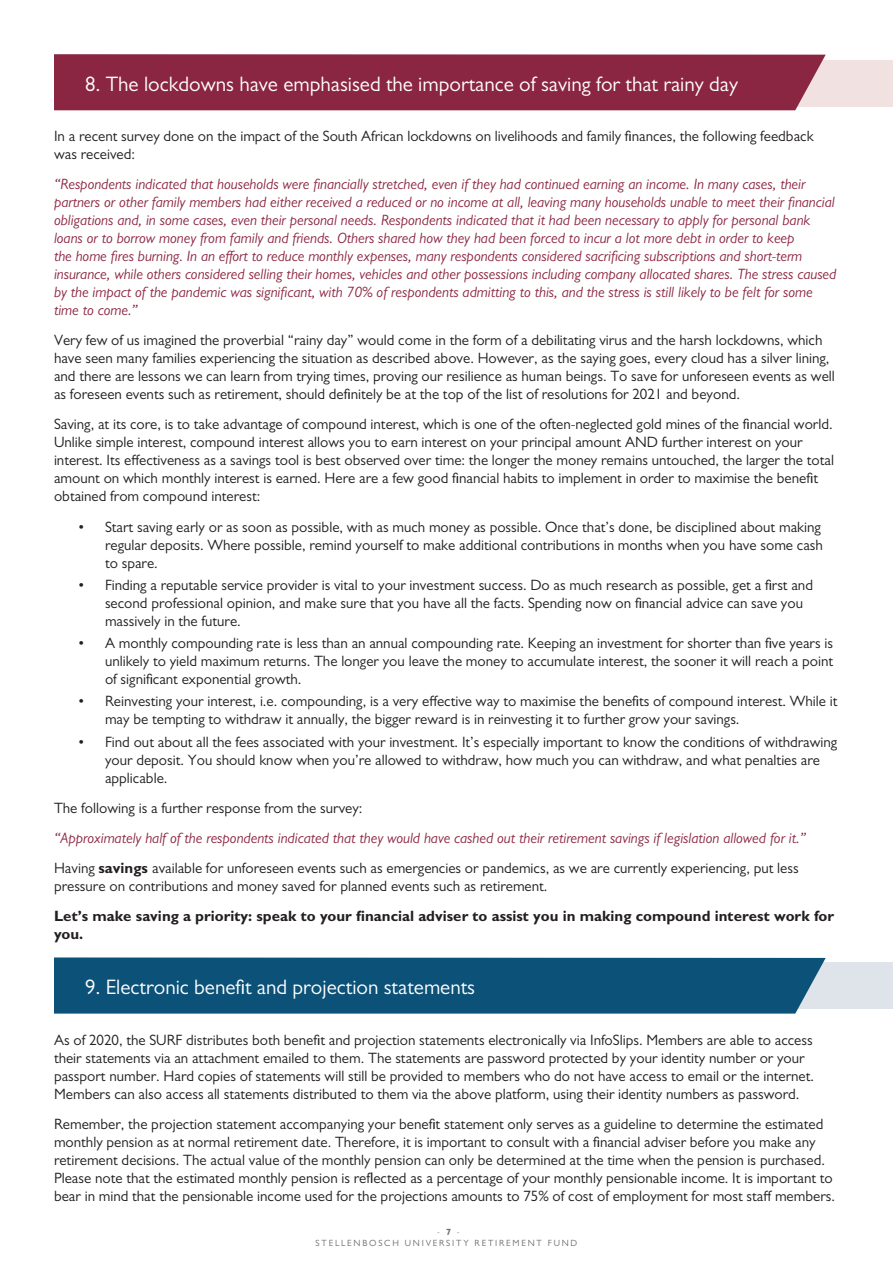
<style>
.page{position:relative;width:893px;height:1263px;background:#fff}
.page>*{position:absolute;margin:0;border:0;box-sizing:border-box;transform-origin:0 0}
.t1{font:21px "Gill Sans";color:#fff}
.t2{font:15px/18px "Gill Sans";color:#231f20}
.t3{font:italic 15px/18px "Gill Sans";color:#8b2642}
.t4{font:700 15px/18px "Gill Sans";color:#231f20}
.t5{font:9px/10.8px "Gill Sans";letter-spacing:.2em;color:#6c6d70;text-align:center}
.s1{font-weight:700}
</style>
<div class="page">
<div style="left:757px;top:962px;width:136px;height:47px;background:#dfe3ea"></div>
<div style="left:54px;top:957px;width:772px;height:56px;background:#0c5178"></div>
<div style="left:757px;top:60px;width:136px;height:47px;background:#f1e1e1"></div>
<div style="left:54px;top:54px;width:772px;height:56px;background:#8b2642"></div>
<p class="t1" style="left:85px;top:72px;width:655px">8. The lockdowns have emphasised the importance of saving for that rainy day</p>
<p class="t2" style="left:54px;top:127px;width:761px">In a recent survey done on the impact of the South African lockdowns on livelihoods and family finances, the following feedback was received:</p>
<p class="t3" style="left:54px;top:175px;width:784px">“Respondents indicated that households were financially stretched, even if they had continued earning an income. In many cases, their partners or other family members had either received a reduced or no income at all, leaving many households unable to meet their financial obligations and, in some cases, even their personal needs. Respondents indicated that it had been necessary to apply for personal bank loans or to borrow money from family and friends. Others shared how they had been forced to incur a lot more debt in order to keep<br>the home fires burning. In an effort to reduce monthly expenses, many respondents considered sacrificing subscriptions and short-term insurance, while others considered selling their homes, vehicles and other possessions including company allocated shares. The stress caused by the impact of the pandemic was significant, with 70% of respondents admitting to this, and the stress is still likely to be felt for some time to come.”</p>
<p class="t2" style="left:54px;top:331px;width:782px">Very few of us imagined the proverbial “rainy day” would come in the form of a debilitating virus and the harsh lockdowns, which have seen many families experiencing the situation as described above. However, as the saying goes, every cloud has a silver lining, and there are lessons we can learn from trying times, proving our resilience as human beings. To save for unforeseen events as well as foreseen events such as retirement, should definitely be at the top of the list of resolutions for 2021 and beyond.</p>
<p class="t2" style="left:54px;top:415px;width:782px">Saving, at its core, is to take advantage of compound interest, which is one of the often-neglected gold mines of the financial world.<br>Unlike simple interest, compound interest allows you to earn interest on your principal amount AND further interest on your interest. Its effectiveness as a savings tool is best observed over time: the longer the money remains untouched, the larger the total amount on which monthly interest is earned. Here are a few good financial habits to implement in order to maximise the benefit obtained from compound interest:</p>
<p class="t2" style="left:105px;top:517px;width:719px;text-indent:-27px">• Start saving early or as soon as possible, with as much money as possible. Once that’s done, be disciplined about making regular deposits. Where possible, remind yourself to make additional contributions in months when you have some cash to spare.</p>
<p class="t2" style="left:105px;top:576px;width:709px;text-indent:-27px">• Finding a reputable service provider is vital to your investment success. Do as much research as possible, get a first and second professional opinion, and make sure that you have all the facts. Spending now on financial advice can save you massively in the future.</p>
<p class="t2" style="left:105px;top:634px;width:730px;text-align:justify;text-indent:-27px">• A monthly compounding rate is less than an annual compounding rate. Keeping an investment for shorter than five years is unlikely to yield maximum returns. The longer you leave the money to accumulate interest, the sooner it will reach a point of significant exponential growth.</p>
<p class="t2" style="left:105px;top:692px;width:734px;text-indent:-27px">• Reinvesting your interest, i.e. compounding, is a very effective way to maximise the benefits of compound interest. While it may be tempting to withdraw it annually, the bigger reward is in reinvesting it to further grow your savings.</p>
<p class="t2" style="left:105px;top:732px;width:734px;text-indent:-27px">• Find out about all the fees associated with your investment. It’s especially important to know the conditions of withdrawing your deposit. You should know when you’re allowed to withdraw, how much you can withdraw, and what penalties are applicable.</p>
<p class="t2" style="left:54px;top:798px;width:310px">The following is a further response from the survey:</p>
<p class="t3" style="left:54px;top:828px;width:754px">“Approximately half of the respondents indicated that they would have cashed out their retirement savings if legislation allowed for it.”</p>
<p class="t2" style="left:54px;top:858px;width:746px">Having <span class="s1">savings</span> available for unforeseen events such as emergencies or pandemics, as we are currently experiencing, put less pressure on contributions and money saved for planned events such as retirement.</p>
<p class="t4" style="left:54px;top:906px;width:782px">Let’s make saving a priority: speak to your financial adviser to assist you in making compound interest work for you.</p>
<p class="t1" style="left:85px;top:975px;width:392px">9. Electronic benefit and projection statements</p>
<p class="t2" style="left:54px;top:1030px;width:762px">As of 2020, the SURF distributes both benefit and projection statements electronically via InfoSlips. Members are able to access their statements via an attachment emailed to them. The statements are password protected by your identity number or your passport number. Hard copies of statements will still be provided to members who do not have access to email or the internet.<br>Members can also access all statements distributed to them via the above platform, using their identity numbers as password.</p>
<p class="t2" style="left:54px;top:1114px;width:783px">Remember, the projection statement accompanying your benefit statement only serves as a guideline to determine the estimated monthly pension as at normal retirement date. Therefore, it is important to consult with a financial adviser before you make any retirement decisions. The actual value of the monthly pension can only be determined at the time when the pension is purchased.<br>Please note that the estimated monthly pension is reflected as a percentage of your monthly pensionable income. It is important to bear in mind that the pensionable income used for the projections amounts to 75% of cost of employment for most staff members.</p>
<p class="t5" style="left:316px;top:1227px;width:263px">- <span class="s1">7</span> -<br>STELLENBOSCH UNIVERSITY RETIREMENT FUND</p>
</div>
